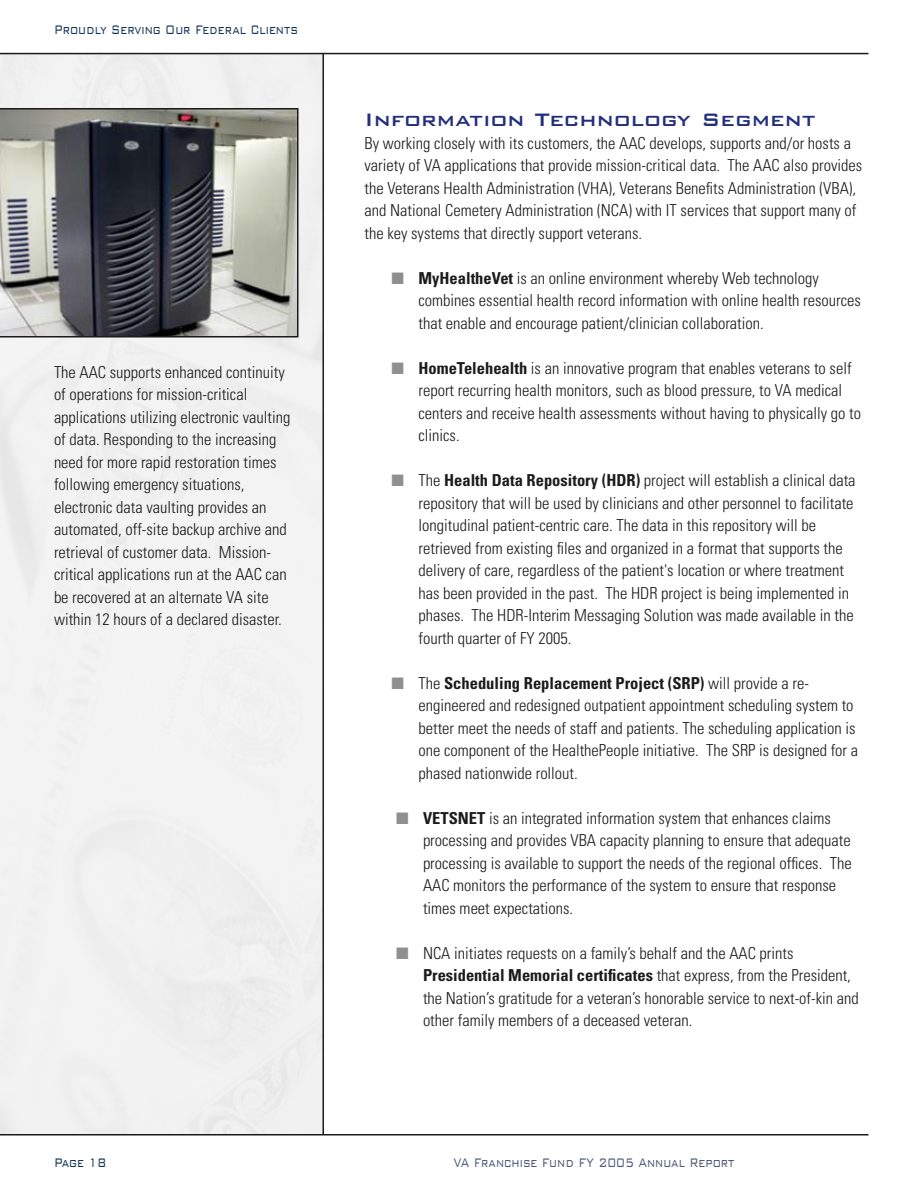
<style>
.page{position:relative;width:918px;height:1188px;background:#fff}
.page>*{position:absolute;margin:0;border:0;box-sizing:border-box;transform-origin:0 0}
.t1{font:500 24px "Bank Gothic BT";color:#222f7c}
.t2{font:300 condensed 16.5px/22.5px "Univers";color:#1b1b1b}
.t3{font:300 16.5px "Bank Gothic BT";color:#153456;scale:.72 1}
.t4{font:300 16.5px "Bank Gothic BT";color:#4c5b7a;scale:.72 1}
.s1{color:#8f8f8f}
.s2{font-weight:700}
</style>
<div class="page">
<hr style="left:0;top:53px;width:868px;height:1px;background:#1b1b1b">
<hr style="left:0;top:1134px;width:868px;height:2px;background:#1b1b1b">
<hr style="left:322px;top:53px;width:2px;height:1081px;background:#1b1b1b">
<svg style="left:0;top:108px;width:298px;height:230px;background:#777878"></svg>
<p class="t3" style="left:54px;top:21px;width:340px">Proudly Serving Our Federal Clients</p>
<p class="t2" style="left:54px;top:361px;width:238px">The AAC supports enhanced continuity of operations for mission-critical applications utilizing electronic vaulting of data. Responding to the increasing need for more rapid restoration times following emergency situations, electronic data vaulting provides an automated, off-site backup archive and retrieval of customer data. Mission&shy;critical applications run at the AAC can be recovered at an alternate VA site within 12 hours of a declared disaster.</p>
<p class="t3" style="left:54px;top:1153px;width:74px">Page 18</p>
<h1 class="t1" style="left:364px;top:107px;width:453px">Information Technology Segment</h1>
<p class="t2" style="left:364px;top:132px;width:499px">By working closely with its customers, the AAC develops, supports and/or hosts a variety of VA applications that provide mission-critical data. The AAC also provides the Veterans Health Administration (VHA), Veterans Benefits Administration (VBA), and National Cemetery Administration (NCA) with IT services that support many of the key systems that directly support veterans.</p>
<p class="t2" style="left:418px;top:267px;width:444px;text-indent:-27px"><span class="s1">■</span> <span class="s2">MyHealtheVet</span> is an online environment whereby Web technology combines essential health record information with online health resources that enable and encourage patient/clinician collaboration.</p>
<p class="t2" style="left:418px;top:357px;width:444px;text-indent:-27px"><span class="s1">■</span> <span class="s2">HomeTelehealth</span> is an innovative program that enables veterans to self report recurring health monitors, such as blood pressure, to VA medical centers and receive health assessments without having to physically go to clinics.</p>
<p class="t2" style="left:418px;top:469px;width:439px;text-indent:-27px"><span class="s1">■</span> The <span class="s2">Health Data Repository (HDR)</span> project will establish a clinical data repository that will be used by clinicians and other personnel to facilitate longitudinal patient-centric care. The data in this repository will be retrieved from existing files and organized in a format that supports the delivery of care, regardless of the patient's location or where treatment has been provided in the past. The HDR project is being implemented in phases. The HDR-Interim Messaging Solution was made available in the fourth quarter of FY 2005.</p>
<p class="t2" style="left:418px;top:672px;width:441px;text-indent:-27px"><span class="s1">■</span> The <span class="s2">Scheduling Replacement Project (SRP)</span> will provide a re&shy;engineered and redesigned outpatient appointment scheduling system to better meet the needs of staff and patients. The scheduling application is one component of the HealthePeople initiative. The SRP is designed for a phased nationwide rollout.</p>
<p class="t2" style="left:423px;top:807px;width:430px;text-indent:-27px"><span class="s1">■</span> <span class="s2">VETSNET</span> is an integrated information system that enhances claims processing and provides VBA capacity planning to ensure that adequate processing is available to support the needs of the regional offices. The AAC monitors the performance of the system to ensure that response times meet expectations.</p>
<p class="t2" style="left:423px;top:942px;width:437px;text-indent:-27px"><span class="s1">■</span> NCA initiates requests on a family’s behalf and the AAC prints <span class="s2">Presidential Memorial certificates</span> that express, from the President, the Nation’s gratitude for a veteran’s honorable service to next-of-kin and other family members of a deceased veteran.</p>
<p class="t4" style="left:454px;top:1153px;width:392px">VA Franchise Fund FY 2005 Annual Report</p>
</div>
